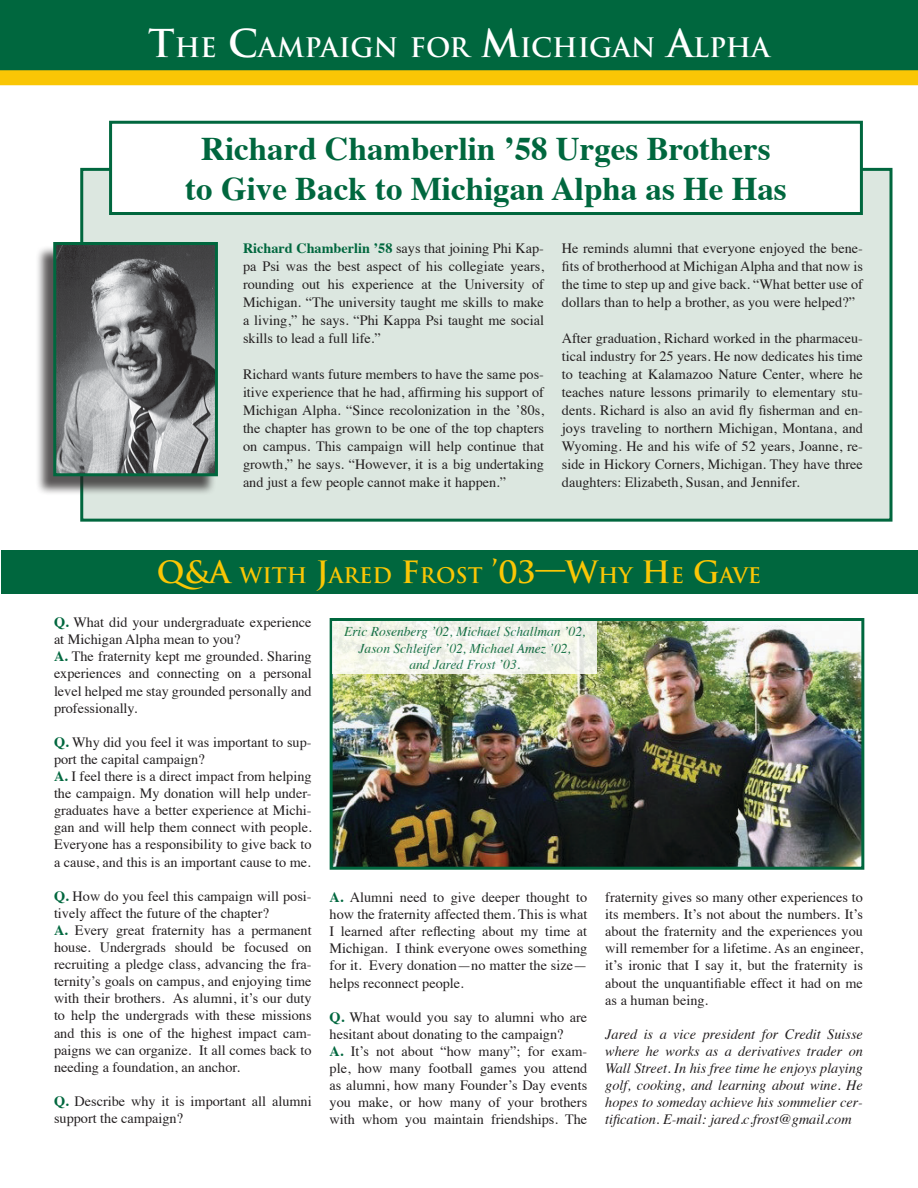
<style>
.page{position:relative;width:918px;height:1188px;background:#fff}
.page>*{position:absolute;margin:0;border:0;box-sizing:border-box;transform-origin:0 0}
.t1{font:700 33px "Times";color:#00673e}
.t2{font:700 26.25px "Trajan";color:#fff}
.t3{font:700 21px "Trajan";color:#fac605}
.t4{font:14.25px/17.1px "Times";color:#231f20;text-align:justify}
.t5{font:italic 14.25px/17.1px "Times";color:#231f20;text-align:justify}
.t6{font:italic 13.5px/16.2px "Times";color:#00673e;text-align:center}
.s1{font-size:37.5px}
.s2{font-weight:700;color:#00673e}
.s3{font-size:30px}
</style>
<div class="page">
<div style="left:1px;top:551px;width:917px;height:43px;background:#00673e"></div>
<div style="left:80px;top:168px;width:812px;height:354px;background:#dce7e0;border:3px solid #00673e"></div>
<div style="left:0;top:0;width:918px;height:79px;background:#00673e"></div>
<div style="left:0;top:70px;width:918px;height:15px;background:#fac605"></div>
<div style="left:111px;top:122px;width:750px;height:92px;background:#fff"></div>
<div style="left:109px;top:121px;width:754px;height:94px;border:3px solid #00673e"></div>
<div style="left:35px;top:245px;width:181px;height:251px;background:#231f20;opacity:.75"></div>
<img style="left:57px;top:246px;width:157px;height:226px">
<div style="left:53px;top:242px;width:165px;height:234px;border:3px solid #00673e"></div>
<img style="left:334px;top:622px;width:526px;height:244px">
<div style="left:330px;top:618px;width:534px;height:252px;border:3px solid #00673e"></div>
<svg style="left:333px;top:621px;width:264px;height:53px;fill:#f3f5eb"></svg>
<p class="t2" style="left:148px;top:31px;width:623px"><span class="s1">T</span>HE <span class="s1">C</span>AMPAIGN FOR <span class="s1">M</span>ICHIGAN <span class="s1">A</span>LPHA</p>
<p class="t1" style="left:201px;top:118px;width:571px">Richard Chamberlin ’58 Urges Brothers</p>
<p class="t1" style="left:185px;top:157px;width:603px">to Give Back to Michigan Alpha as He Has</p>
<p class="t4" style="left:243px;top:238px;width:302px;line-height:18px"><span class="s2">Richard Chamberlin ’58</span> says that joining Phi Kap&shy;pa Psi was the best aspect of his collegiate years, rounding out his experience at the University of Michigan. “The university taught me skills to make a living,” he says. “Phi Kappa Psi taught me social skills to lead a full life.”</p>
<p class="t4" style="left:243px;top:364px;width:302px;line-height:18px">Richard wants future members to have the same pos&shy;itive experience that he had, affirming his support of Michigan Alpha. “Since recolonization in the ’80s, the chapter has grown to be one of the top chapters on campus. This campaign will help continue that growth,” he says. “However, it is a big undertaking and just a few people cannot make it happen.”</p>
<p class="t4" style="left:562px;top:238px;width:302px;line-height:18px">He reminds alumni that everyone enjoyed the bene&shy;fits of brotherhood at Michigan Alpha and that now is the time to step up and give back. “What better use of dollars than to help a brother, as you were helped?”</p>
<p class="t4" style="left:562px;top:328px;width:302px;line-height:18px">After graduation, Richard worked in the pharmaceu&shy;tical industry for 25 years. He now dedicates his time to teaching at Kalamazoo Nature Center, where he teaches nature lessons primarily to elementary stu&shy;dents. Richard is also an avid fly fisherman and en&shy;joys traveling to northern Michigan, Montana, and Wyoming. He and his wife of 52 years, Joanne, re&shy;side in Hickory Corners, Michigan. They have three daughters: Elizabeth, Susan, and Jennifer.</p>
<p class="t3" style="left:157px;top:562px;width:606px"><span class="s3">Q&amp;A</span> WITH <span class="s3">J</span>ARED <span class="s3">F</span> ROST <span class="s3">’03—W</span>HY <span class="s3">H</span> E <span class="s3">G</span>AVE</p>
<p class="t6" style="left:344px;top:623px;width:243px">Eric Rosenberg ’02, Michael Schallman ’02,<br>Jason Schleifer ’02, Michael Amez ’02,<br>and Jared Frost ’03.</p>
<p class="t4" style="left:54px;top:613px;width:259px"><span class="s2">Q.</span> What did your undergraduate experience at Michigan Alpha mean to you?</p>
<p class="t4" style="left:54px;top:647px;width:259px"><span class="s2">A.</span> The fraternity kept me grounded. Sharing experiences and connecting on a personal level helped me stay grounded personally and professionally.</p>
<p class="t4" style="left:54px;top:732px;width:259px"><span class="s2">Q.</span> Why did you feel it was important to sup&shy;port the capital campaign?</p>
<p class="t4" style="left:54px;top:767px;width:259px"><span class="s2">A.</span> I feel there is a direct impact from helping the campaign. My donation will help under&shy;graduates have a better experience at Michi&shy;gan and will help them connect with people.<br>Everyone has a responsibility to give back to a cause, and this is an important cause to me.</p>
<p class="t4" style="left:54px;top:886px;width:259px"><span class="s2">Q.</span> How do you feel this campaign will posi&shy;tively affect the future of the chapter?</p>
<p class="t4" style="left:54px;top:920px;width:259px"><span class="s2">A.</span> Every great fraternity has a permanent house. Undergrads should be focused on recruiting a pledge class, advancing the fra&shy;ternity’s goals on campus, and enjoying time with their brothers. As alumni, it’s our duty to help the undergrads with these missions and this is one of the highest impact cam&shy;paigns we can organize. It all comes back to needing a foundation, an anchor.</p>
<p class="t4" style="left:54px;top:1091px;width:259px"><span class="s2">Q.</span> Describe why it is important all alumni support the campaign?</p>
<p class="t4" style="left:330px;top:887px;width:259px"><span class="s2">A.</span> Alumni need to give deeper thought to how the fraternity affected them. This is what I learned after reflecting about my time at Michigan. I think everyone owes something for it. Every donation—no matter the size— helps reconnect people.</p>
<p class="t4" style="left:330px;top:1007px;width:259px"><span class="s2">Q.</span> What would you say to alumni who are hesitant about donating to the campaign?</p>
<p class="t4" style="left:330px;top:1041px;width:259px"><span class="s2">A.</span> It’s not about “how many”; for exam&shy;ple, how many football games you attend as alumni, how many Founder’s Day events you make, or how many of your brothers with whom you maintain friendships. The</p>
<p class="t4" style="left:605px;top:887px;width:259px">fraternity gives so many other experiences to its members. It’s not about the numbers. It’s about the fraternity and the experiences you will remember for a lifetime. As an engineer, it’s ironic that I say it, but the fraternity is about the unquantifiable effect it had on me as a human being.</p>
<p class="t5" style="left:605px;top:1025px;width:259px">Jared is a vice president for Credit Suisse where he works as a derivatives trader on Wall Street. In his free time he enjoys playing golf, cooking, and learning about wine. He hopes to someday achieve his sommelier cer&shy;tification. E-mail: jared.c.frost@gmail.com</p>
</div>
